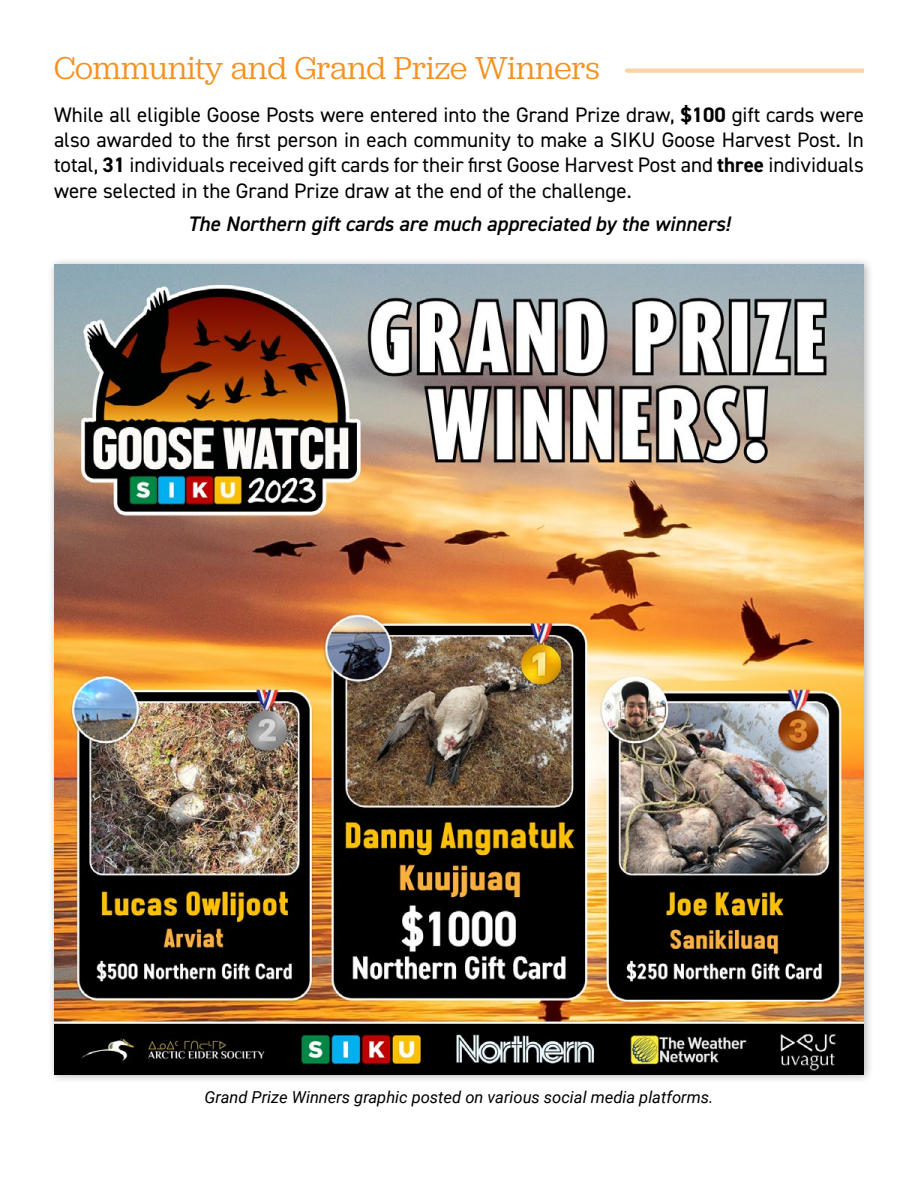
<style>
.page{position:relative;width:918px;height:1188px;background:#fff}
.page>*{position:absolute;margin:0;border:0;box-sizing:border-box;transform-origin:0 0}
.t1{font:33px "Jubilat";color:#f39221}
.t2{font:21px/25.2px "DIN2014";color:#000;text-align:justify}
.t3{font:italic 600 21px "DIN2014";color:#000}
.t4{font:italic 16.5px "Roboto";color:#000}
.s1{font-weight:700}
</style>
<div class="page">
<svg style="left:625px;top:68px;width:239px;height:5px"></svg>
<div style="left:48px;top:257px;width:826px;height:827px;background:#000;opacity:.3"></div>
<img style="left:54px;top:264px;width:810px;height:810px">
<h1 class="t1" style="left:54px;top:47px;width:547px">Community and Grand Prize Winners</h1>
<p class="t2" style="left:54px;top:102px;width:812px">While all eligible Goose Posts were entered into the Grand Prize draw, <span class="s1">$100</span> gift cards were also awarded to the first person in each community to make a SIKU Goose Harvest Post. In total, <span class="s1">31</span> individuals received gift cards for their first Goose Harvest Post and <span class="s1">three</span> individuals were selected in the Grand Prize draw at the end of the challenge.</p>
<p class="t3" style="left:188px;top:210px;width:544px">The Northern gift cards are much appreciated by the winners!</p>
<p class="t4" style="left:205px;top:1086px;width:510px">Grand Prize Winners graphic posted on various social media platforms.</p>
</div>
